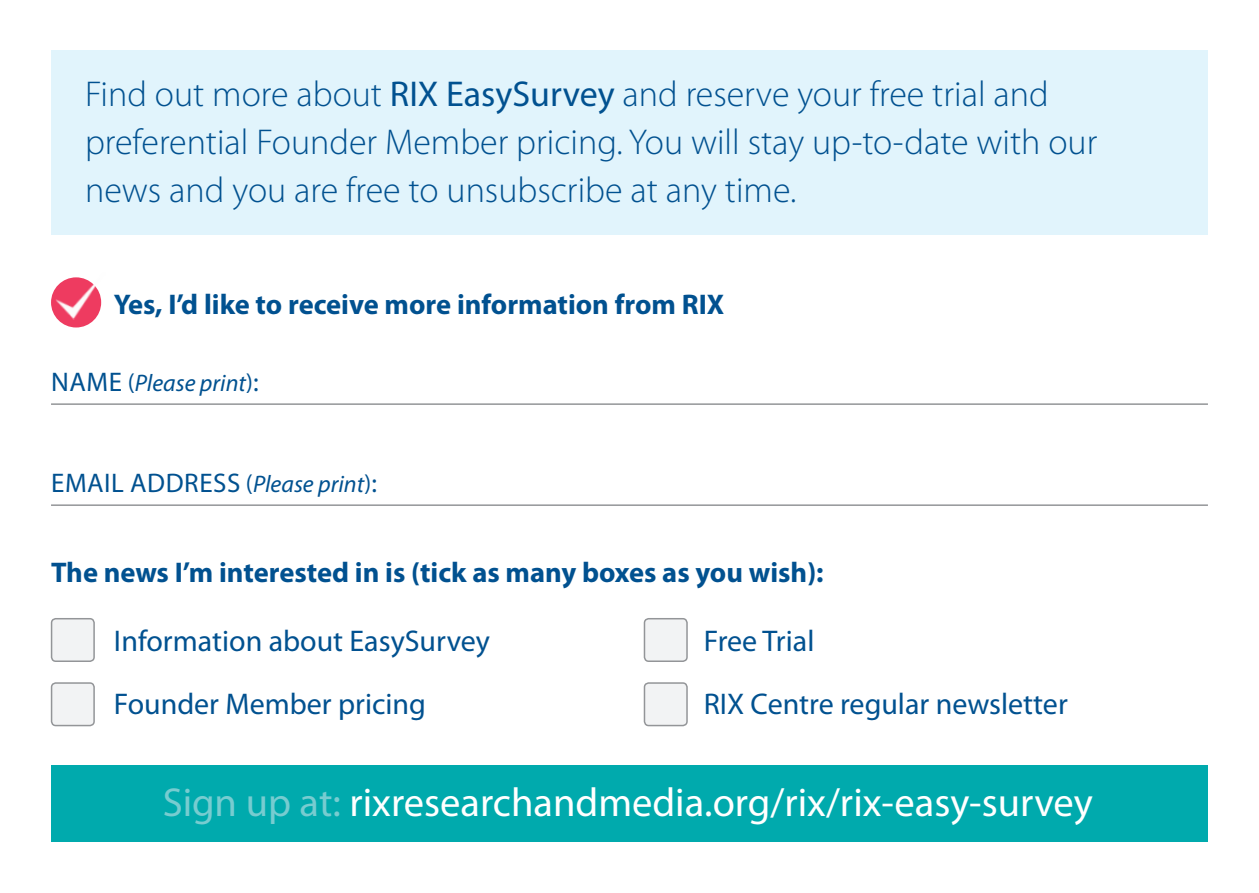
<style>
.page{position:relative;width:1259px;height:893px;background:#fff}
.page>*{position:absolute;margin:0;border:0;box-sizing:border-box;transform-origin:0 0}
.t1{font:40.5px "Myriad Pro";color:#fff}
.t2{font:300 36px/48px "Myriad Pro";color:#015190}
.t3{font:30px "Myriad Pro";color:#015190}
.t4{font:700 28.5px "Myriad Pro";color:#015190}
.t5{font:27px "Myriad Pro";letter-spacing:.02em;color:#015190}
.t6{font:italic 24px "Myriad Pro";color:#015190}
.s1{font-weight:400}
.s2{font-style:normal;font-size:27px}
.s3{font-style:normal}
.s4{font-size:24px}
.s5{font-style:italic;font-size:24px}
.s6{color:#77ccd0}
</style>
<div class="page">
<div style="left:51px;top:50px;width:1157px;height:185px;background:#e1f4fc"></div>
<hr style="left:51px;top:403px;width:1157px;height:2px;background:#939598">
<hr style="left:51px;top:504px;width:1157px;height:2px;background:#939598">
<div style="left:51px;top:765px;width:1157px;height:77px;background:#00aaad"></div>
<div style="left:51px;top:277px;width:50px;height:50px;background:#ee3b60;border-radius:50%"></div>
<img style="left:52px;top:277px;width:50px;height:45px">
<div style="left:52px;top:619px;width:42px;height:42px;background:#f2f3f4;border-radius:4px"></div>
<div style="left:51px;top:618px;width:44px;height:44px;border:2px solid #939598;border-radius:4px"></div>
<div style="left:644px;top:619px;width:43px;height:42px;background:#f2f3f4;border-radius:4px"></div>
<div style="left:644px;top:618px;width:44px;height:44px;border:2px solid #939598;border-radius:4px"></div>
<div style="left:52px;top:683px;width:42px;height:42px;background:#f2f3f4;border-radius:4px"></div>
<div style="left:51px;top:682px;width:44px;height:44px;border:2px solid #939598;border-radius:4px"></div>
<div style="left:644px;top:683px;width:43px;height:42px;background:#f2f3f4;border-radius:4px"></div>
<div style="left:644px;top:682px;width:44px;height:44px;border:2px solid #939598;border-radius:4px"></div>
<p class="t2" style="left:85px;top:70px;width:1013px">Find out more about <span class="s1">RIX EasySurvey</span> and reserve your free trial and preferential Founder Member pricing. You will stay up-to-date with our news and you are free to unsubscribe at any time.</p>
<p class="t4" style="left:114px;top:286px;width:612px">Yes, I’d like to receive more information from RIX</p>
<p class="t6" style="left:51px;top:368px;width:209px"><span class="s2">NAME</span> <span class="s3">(</span>Please print<span class="s3">)</span><span class="s2">:</span></p>
<p class="t5" style="left:51px;top:466px;width:327px">EMAIL ADDRESS <span class="s4">(</span><span class="s5">Please print</span><span class="s4">)</span>:</p>
<p class="t4" style="left:51px;top:554px;width:774px">The news I’m interested in is (tick as many boxes as you wish):</p>
<p class="t3" style="left:114px;top:623px;width:377px">Information about EasySurvey</p>
<p class="t3" style="left:114px;top:686px;width:313px">Founder Member pricing</p>
<p class="t3" style="left:704px;top:623px;width:112px">Free Trial</p>
<p class="t3" style="left:704px;top:686px;width:365px">RIX Centre regular newsletter</p>
<p class="t1" style="left:163px;top:777px;width:931px"><span class="s6">Sign up at:</span> rixresearchandmedia.org/rix/rix-easy-survey</p>
</div>
